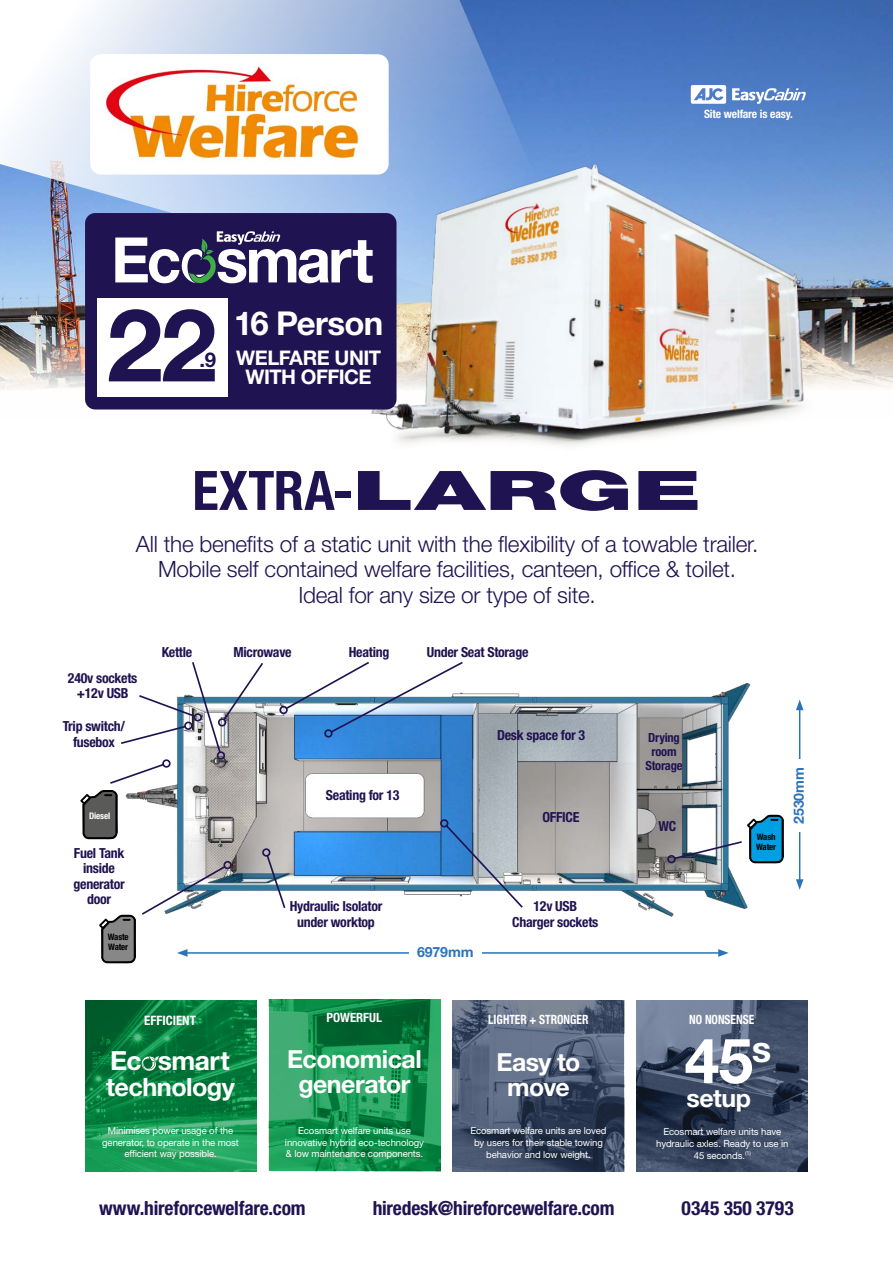
<style>
.page{position:relative;width:893px;height:1263px;background:#fff}
.page>*{position:absolute;margin:0;border:0;box-sizing:border-box;transform-origin:0 0}
.t1{font:700 101.1px "Helvetica Neue LT Std";color:#201351}
.t2{font:700 62.4px "Helvetica Neue LT Std";color:#fff}
.t3{font:700 condensed 54.45px "Helvetica Neue LT Std";letter-spacing:.005em;color:#201351}
.t4{font:700 33px "Helvetica Neue LT Std";letter-spacing:-.025em;color:#fff}
.t5{font:700 26.4px "Helvetica Neue LT Std";letter-spacing:-.02em;color:#fff}
.t6{font:700 25.2px "Helvetica Neue LT Std";letter-spacing:-.025em;color:#fff}
.t7{font:700 24.9px/24.9px "Helvetica Neue LT Std";letter-spacing:-.02em;color:#fff;text-align:center}
.t8{font:300 22.5px/25.5px "Helvetica Neue LT Std";letter-spacing:-.01em;color:#201351;text-align:center}
.t9{font:700 20.4px "Helvetica Neue LT Std";color:#201351}
.t10{font:700 20.1px "Helvetica Neue LT Std";letter-spacing:-.025em;color:#fff}
.t11{font:700 condensed 19.5px "Helvetica Neue LT Std";letter-spacing:-.01em;color:#201351}
.t12{font:700 14.1px "Helvetica Neue LT Std";letter-spacing:-.01em;color:#2c73bb}
.t13{font:700 condensed 13.95px/15.5px "Helvetica Neue LT Std";letter-spacing:-.02em;color:#201351;text-align:center}
.t14{font:700 condensed 13.05px "Helvetica Neue LT Std";color:#fff}
.t15{font:700 condensed 12.75px "Helvetica Neue LT Std";color:#fff;scale:.9 1}
.t16{font:700 condensed 12.75px "Helvetica Neue LT Std";color:#fff}
.t17{font:700 condensed 12.6px/14px "Helvetica Neue LT Std";letter-spacing:-.02em;color:#201351;text-align:center}
.t18{font:700 condensed 11.55px "Helvetica Neue LT Std";letter-spacing:-.01em;color:#fff}
.t19{font:9.6px/11.9px "Helvetica Neue LT Std";letter-spacing:-.01em;color:#fff;text-align:center}
.t20{font:700 condensed 9px "Helvetica Neue LT Std";letter-spacing:-.02em;color:#fff}
.t21{font:700 condensed 8.85px/10.1px "Helvetica Neue LT Std";letter-spacing:-.02em;color:#000}
.s1{font-weight:900;font-stretch:normal}
</style>
<div class="page">
<img style="left:110px;top:683px;width:663px;height:281px">
<img style="left:269px;top:1000px;width:171px;height:171px">
<img style="left:637px;top:1000px;width:171px;height:172px">
<img style="left:453px;top:1000px;width:171px;height:172px">
<img style="left:85px;top:1000px;width:171px;height:172px">
<svg style="left:142px;top:1056px;width:17px;height:15px"></svg>
<div style="left:223px;top:861px;width:9px;height:8px;border:2px solid #201351;border-radius:50%"></div>
<svg style="left:265px;top:853px;width:22px;height:57px"></svg>
<div style="left:262px;top:848px;width:8px;height:9px;border:2px solid #201351;border-radius:50%"></div>
<div style="left:279px;top:706px;width:9px;height:8px;border:2px solid #201351;border-radius:50%"></div>
<svg style="left:284px;top:661px;width:181px;height:73px"></svg>
<div style="left:324px;top:729px;width:9px;height:9px;border:2px solid #201351;border-radius:50%"></div>
<div style="left:667px;top:855px;width:9px;height:8px;border:2px solid #201351;border-radius:50%"></div>
<svg style="left:444px;top:823px;width:81px;height:86px"></svg>
<div style="left:440px;top:819px;width:8px;height:8px;border:2px solid #201351;border-radius:50%"></div>
<svg style="left:80px;top:662px;width:185px;height:177px"></svg>
<svg style="left:673px;top:815px;width:111px;height:48px"></svg>
<img style="left:0;top:0;width:893px;height:410px">
<svg style="left:0;top:0;width:603px;height:336px;background:#9fb7dd"></svg>
<svg style="left:732px;top:88px;width:74px;height:16px"></svg>
<svg style="left:691px;top:85px;width:35px;height:19px"></svg>
<img style="left:351px;top:150px;width:473px;height:296px">
<hr style="left:799px;top:708px;width:1px;height:174px;background:#2c73bb">
<svg style="left:796px;top:700px;width:7px;height:10px"></svg>
<svg style="left:796px;top:879px;width:7px;height:11px"></svg>
<hr style="left:185px;top:952px;width:535px;height:2px;background:#2c73bb">
<svg style="left:718px;top:949px;width:11px;height:8px"></svg>
<svg style="left:99px;top:864px;width:128px;height:99px"></svg>
<div style="left:794px;top:759px;width:14px;height:73px;background:#fff"></div>
<div style="left:409px;top:947px;width:72px;height:14px;background:#fff"></div>
<hr style="left:637px;top:789px;width:85px;height:1px;background:#000">
<div style="left:90px;top:54px;width:299px;height:121px;background:#fff;border-radius:11px"></div>
<img style="left:105px;top:66px;width:255px;height:93px">
<div style="left:85px;top:213px;width:311px;height:196px;background:#201351;border-radius:10px"></div>
<svg style="left:115px;top:231px;width:258px;height:52px"></svg>
<div style="left:97px;top:298px;width:131px;height:99px;background:#fff"></div>
<h1 class="t1" style="left:107px;top:283px;width:112px">22</h1>
<h3 class="t9" style="left:199px;top:347px;width:18px">.9</h3>
<h3 class="t4" style="left:234px;top:303px;width:151px">16 Person</h3>
<h3 class="t10" style="left:236px;top:345px;width:147px">WELFARE UNIT</h3>
<h3 class="t10" style="left:246px;top:365px;width:128px">WITH OFFICE</h3>
<p class="t18" style="left:704px;top:107px;width:90px">Site welfare is easy.</p>
<h3 class="t3" style="left:192px;top:458px;width:511px">EXTRA-<span class="s1">LARGE</span></h3>
<h3 class="t8" style="left:136px;top:531px;width:624px">All the benefits of a static unit with the flexibility of a towable trailer.<br>Mobile self contained welfare facilities, canteen, office &amp; toilet.<br>Ideal for any size or type of site.</h3>
<h3 class="t13" style="left:68px;top:670px;width:71px">240v sockets +12v USB</h3>
<h3 class="t13" style="left:63px;top:719px;width:64px">Trip switch/ fusebox</h3>
<p class="t20" style="left:89px;top:810px;width:22px">Diesel</p>
<h3 class="t13" style="left:74px;top:845px;width:53px">Fuel Tank inside generator door</h3>
<p class="t21" style="left:108px;top:931px;width:22px">Waste<br>Water</p>
<h3 class="t13" style="left:162px;top:644px;width:32px">Kettle</h3>
<h3 class="t13" style="left:233px;top:644px;width:60px">Microwave</h3>
<h3 class="t13" style="left:349px;top:644px;width:42px">Heating</h3>
<h3 class="t13" style="left:427px;top:644px;width:103px">Under Seat Storage</h3>
<h3 class="t13" style="left:326px;top:787px;width:75px">Seating for 13</h3>
<h3 class="t13" style="left:497px;top:727px;width:90px">Desk space for 3</h3>
<h3 class="t13" style="left:542px;top:809px;width:38px">OFFICE</h3>
<h3 class="t13" style="left:290px;top:898px;width:94px">Hydraulic Isolator under worktop</h3>
<h3 class="t12" style="left:417px;top:943px;width:58px">6979mm</h3>
<h3 class="t13" style="left:512px;top:898px;width:88px">12v USB<br>Charger sockets</h3>
<h3 class="t14" style="left:144px;top:1012px;width:53px">EFFICIENT</h3>
<h3 class="t5" style="left:110px;top:1045px;width:121px">Ec smart</h3>
<h3 class="t6" style="left:106px;top:1071px;width:130px">technology</h3>
<p class="t19" style="left:102px;top:1124px;width:138px">Minimises power usage of the generator, to operate in the most efficient way possible.</p>
<h3 class="t16" style="left:327px;top:1010px;width:57px">POWERFUL</h3>
<h3 class="t7" style="left:287px;top:1046px;width:136px">Economical generator</h3>
<p class="t19" style="left:285px;top:1124px;width:141px">Ecosmart welfare units use innovative hybrid eco-technology &amp; low maintenance components.</p>
<h3 class="t15" style="left:488px;top:1011px;width:113px">LIGHTER + STRONGER</h3>
<h3 class="t7" style="left:496px;top:1049px;width:85px">Easy to move</h3>
<p class="t19" style="left:470px;top:1125px;width:138px">Ecosmart welfare units are loved by users for their stable towing behavior and low weight.</p>
<h3 class="t17" style="left:645px;top:730px;width:39px">Drying room<br>Storage</h3>
<h3 class="t13" style="left:658px;top:818px;width:19px">WC</h3>
<p class="t21" style="left:756px;top:831px;width:21px">Wash<br>Water</p>
<h3 class="t12" style="left:790px;top:824px;width:58px;rotate:-90deg">2530mm</h3>
<h3 class="t15" style="left:689px;top:1011px;width:74px">NO NONSENSE</h3>
<h2 class="t2" style="left:685px;top:1022px;width:88px">45<sup>s</sup></h2>
<h3 class="t7" style="left:687px;top:1085px;width:66px">setup</h3>
<p class="t19" style="left:656px;top:1125px;width:134px">Ecosmart welfare units have hydraulic axles. Ready to use in<br>45 seconds.<sup>(1)</sup></p>
<h3 class="t11" style="left:99px;top:1196px;width:208px">www.hireforcewelfare.com</h3>
<h3 class="t11" style="left:373px;top:1196px;width:243px">hiredesk@hireforcewelfare.com</h3>
<h3 class="t11" style="left:682px;top:1196px;width:114px">0345 350 3793</h3>
</div>
